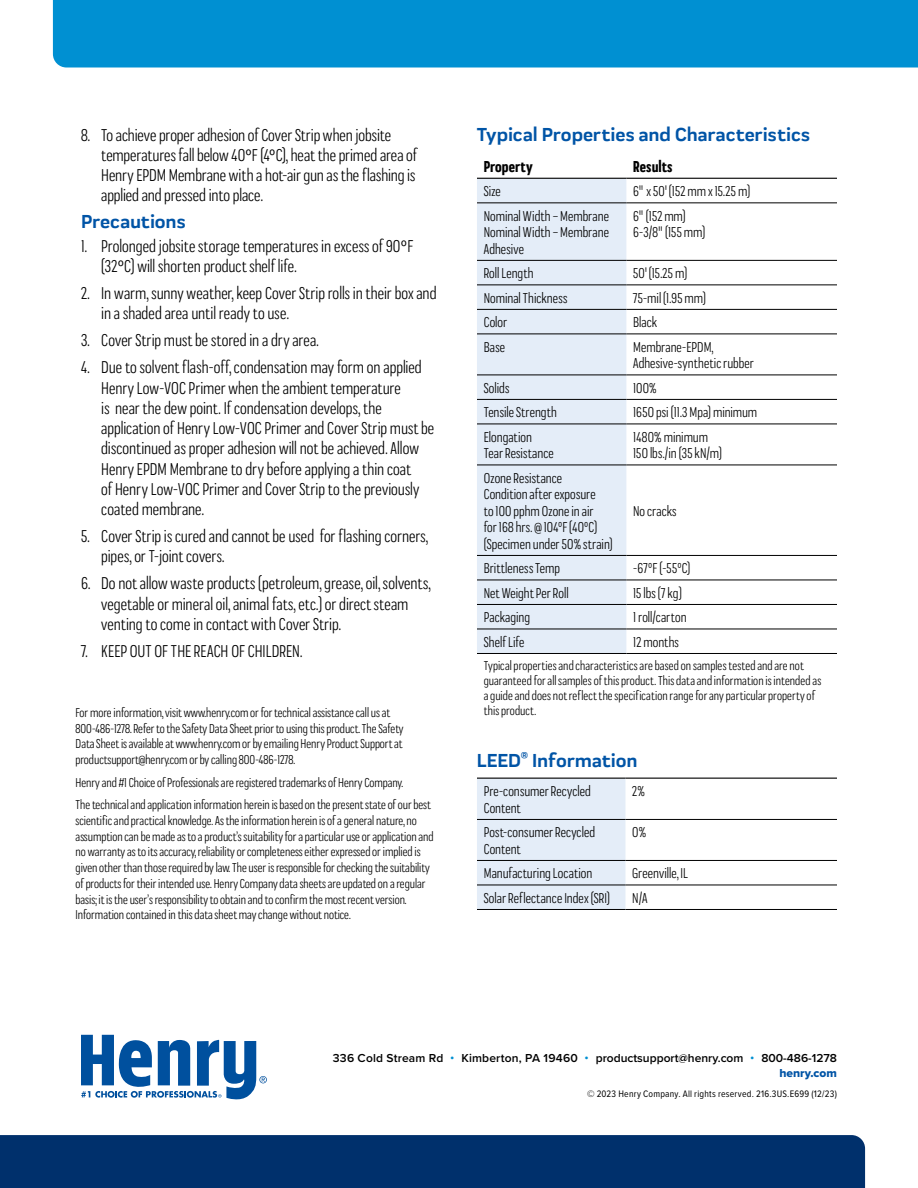
<style>
.page{position:relative;width:918px;height:1188px;background:#fff}
.page>*{position:absolute;margin:0;border:0;box-sizing:border-box;transform-origin:0 0}
.t1{font:700 19.5px "Praktika";letter-spacing:-.005em;color:#0054a6}
.t2{font:condensed 18px/20.2px "Praktika";color:#000}
.t3{font:700 condensed 16.5px "Praktika";letter-spacing:.005em;color:#000}
.t4{font:condensed 15px/16.5px "Praktika";letter-spacing:.005em;color:#000}
.t5{font:condensed 13.5px/15.8px "Praktika";color:#000}
.t6{font:600 12px "Proxima Nova";color:#000}
.t7{font:12px "Proxima Nova Extrabld";color:#0054a6}
.t8{font:9.75px "Proxima Nova Cond";letter-spacing:.02em;color:#000}
.s1{font-family:"Proxima Nova Cond";font-stretch:normal}
.s2{font-stretch:normal}
.s3{color:#0090d2}
</style>
<div class="page">
<svg style="left:81px;top:1035px;width:186px;height:64px"></svg>
<div style="left:53px;top:0;width:865px;height:68px;background:#0090d2"></div>
<div style="left:0;top:1135px;width:865px;height:53px;background:#00306c"></div>
<div style="left:477px;top:779px;width:148px;height:130px;background:#e4edf8"></div>
<hr style="left:477px;top:819px;width:148px;height:1px;background:#000">
<hr style="left:625px;top:819px;width:212px;height:1px;background:#000">
<hr style="left:477px;top:860px;width:148px;height:1px;background:#000">
<hr style="left:625px;top:860px;width:212px;height:1px;background:#000">
<hr style="left:477px;top:885px;width:148px;height:1px;background:#000">
<hr style="left:625px;top:885px;width:212px;height:1px;background:#000">
<hr style="left:477px;top:909px;width:148px;height:1px;background:#000">
<hr style="left:625px;top:909px;width:212px;height:1px;background:#000">
<hr style="left:477px;top:778px;width:148px;height:1px;background:#000">
<hr style="left:625px;top:778px;width:212px;height:1px;background:#000">
<div style="left:477px;top:179px;width:149px;height:474px;background:#e4edf8"></div>
<hr style="left:477px;top:653px;width:149px;height:1px;background:#000">
<hr style="left:626px;top:653px;width:211px;height:1px;background:#000">
<hr style="left:477px;top:203px;width:149px;height:1px;background:#000">
<hr style="left:626px;top:203px;width:211px;height:1px;background:#000">
<hr style="left:477px;top:260px;width:149px;height:1px;background:#000">
<hr style="left:626px;top:260px;width:211px;height:1px;background:#000">
<hr style="left:477px;top:285px;width:149px;height:1px;background:#000">
<hr style="left:626px;top:285px;width:211px;height:1px;background:#000">
<hr style="left:477px;top:334px;width:149px;height:1px;background:#000">
<hr style="left:626px;top:334px;width:211px;height:1px;background:#000">
<hr style="left:477px;top:375px;width:149px;height:1px;background:#000">
<hr style="left:626px;top:375px;width:211px;height:1px;background:#000">
<hr style="left:477px;top:399px;width:149px;height:1px;background:#000">
<hr style="left:626px;top:399px;width:211px;height:1px;background:#000">
<hr style="left:477px;top:424px;width:149px;height:1px;background:#000">
<hr style="left:626px;top:424px;width:211px;height:1px;background:#000">
<hr style="left:477px;top:465px;width:149px;height:1px;background:#000">
<hr style="left:626px;top:465px;width:211px;height:1px;background:#000">
<hr style="left:477px;top:555px;width:149px;height:1px;background:#000">
<hr style="left:626px;top:555px;width:211px;height:1px;background:#000">
<hr style="left:477px;top:580px;width:149px;height:1px;background:#000">
<hr style="left:626px;top:580px;width:211px;height:1px;background:#000">
<hr style="left:477px;top:604px;width:149px;height:1px;background:#000">
<hr style="left:626px;top:604px;width:211px;height:1px;background:#000">
<hr style="left:477px;top:629px;width:149px;height:1px;background:#000">
<hr style="left:626px;top:629px;width:211px;height:1px;background:#000">
<hr style="left:477px;top:309px;width:149px;height:1px;background:#000">
<hr style="left:626px;top:309px;width:211px;height:1px;background:#000">
<hr style="left:477px;top:178px;width:149px;height:1px;background:#000">
<hr style="left:626px;top:178px;width:211px;height:1px;background:#000">
<h2 class="t2" style="left:101px;top:123px;width:318px;text-indent:-20px">8. To achieve proper adhesion of Cover Strip when jobsite temperatures fall below 40<span class="s1">º</span>F (4<span class="s1">º</span>C), heat the primed area of Henry EPDM Membrane with a hot-air gun as the flashing is applied and pressed into place.</h2>
<h1 class="t1" style="left:81px;top:206px;width:106px">Precautions</h1>
<h2 class="t2" style="left:101px;top:234px;width:313px;text-indent:-20px">1. Prolonged jobsite storage temperatures in excess of 90<span class="s1">º</span>F (32<span class="s1">º</span>C) will shorten product shelf life.</h2>
<h2 class="t2" style="left:101px;top:282px;width:337px;text-indent:-20px">2. In warm, sunny weather, keep Cover Strip rolls in their box and in a shaded area until ready to use.</h2>
<h2 class="t2" style="left:81px;top:329px;width:239px">3. Cover Strip must be stored in a dry area.</h2>
<p class="t2" style="left:101px;top:356px;width:335px;text-indent:-20px">4. Due to solvent flash-off, condensation may form on applied Henry Low-VOC Primer when the ambient temperature<br>is near the dew point. If condensation develops, the application of Henry Low-VOC Primer and Cover Strip must be discontinued as proper adhesion will not be achieved. Allow Henry EPDM Membrane to dry before applying a thin coat<br>of Henry Low-VOC Primer and Cover Strip to the previously coated membrane.</p>
<h2 class="t2" style="left:101px;top:525px;width:328px;text-indent:-20px">5. Cover Strip is cured and cannot be used for flashing corners, pipes, or T-joint covers.</h2>
<h2 class="t2" style="left:101px;top:572px;width:331px;text-indent:-20px">6. Do not allow waste products (petroleum, grease, oil, solvents, vegetable or mineral oil, animal fats, etc.) or direct steam venting to come in contact with Cover Strip.</h2>
<h2 class="t2" style="left:81px;top:639px;width:223px">7. KEEP OUT OF THE REACH OF CHILDREN.</h2>
<p class="t5" style="left:76px;top:703px;width:330px">For more information, visit www.henry.com or for technical assistance call us at 800-486-1278. Refer to the Safety Data Sheet prior to using this product. The Safety Data Sheet is available at www.henry.com or by emailing Henry Product Support at productsupport@henry.com or by calling 800-486-1278.</p>
<p class="t5" style="left:76px;top:770px;width:357px;line-height:22.5px">Henry and #1 Choice of Professionals are registered trademarks of Henry Company.<br>The technical and application information herein is based on the present state of our best</p>
<p class="t5" style="left:76px;top:811px;width:360px">scientific and practical knowledge. As the information herein is of a general nature, no assumption can be made as to a product’s suitability for a particular use or application and no warranty as to its accuracy, reliability or completeness either expressed or implied is given other than those required by law. The user is responsible for checking the suitability of products for their intended use. Henry Company data sheets are updated on a regular basis; it is the user’s responsibility to obtain and to confirm the most recent version.<br>Information contained in this data sheet may change without notice.</p>
<h1 class="t1" style="left:477px;top:119px;width:335px">Typical Properties and Characteristics</h1>
<p class="t3" style="left:484px;top:153px;width:50px">Property</p>
<p class="t3" style="left:633px;top:153px;width:41px">Results</p>
<p class="t4" style="left:484px;top:182px;width:19px">Size</p>
<p class="t4" style="left:633px;top:182px;width:119px">6<span class="s2">"</span> x 50' (152 mm x 15.25 m)</p>
<p class="t4" style="left:484px;top:206px;width:127px;text-align:justify">Nominal Width – Membrane Nominal Width – Membrane Adhesive</p>
<p class="t4" style="left:633px;top:206px;width:74px">6<span class="s2">"</span> (152 mm)<br>6-3/8<span class="s2">"</span> (155 mm)</p>
<p class="t4" style="left:484px;top:264px;width:51px">Roll Length</p>
<p class="t4" style="left:633px;top:264px;width:56px">50' (15.25 m)</p>
<p class="t4" style="left:484px;top:288px;width:85px">Nominal Thickness</p>
<p class="t4" style="left:633px;top:288px;width:74px">75-mil (1.95 mm)</p>
<p class="t4" style="left:484px;top:313px;width:25px">Color</p>
<p class="t4" style="left:633px;top:313px;width:25px">Black</p>
<p class="t4" style="left:484px;top:337px;width:23px">Base</p>
<p class="t4" style="left:633px;top:337px;width:122px">Membrane-EPDM,<br>Adhesive-synthetic rubber</p>
<p class="t4" style="left:484px;top:378px;width:27px">Solids</p>
<p class="t4" style="left:633px;top:378px;width:25px">100%</p>
<p class="t4" style="left:484px;top:403px;width:75px">Tensile Strength</p>
<p class="t4" style="left:633px;top:403px;width:126px">1650 psi (11.3 Mpa) minimum</p>
<p class="t4" style="left:484px;top:427px;width:72px">Elongation<br>Tear Resistance</p>
<p class="t4" style="left:633px;top:427px;width:90px">1480% minimum<br>150 lbs./in (35 kN/m)</p>
<p class="t4" style="left:484px;top:468px;width:130px">Ozone Resistance<br>Condition after exposure<br>to 100 pphm Ozone in air<br>for 168 hrs. @ 104°F (40°C) (Specimen under 50% strain)</p>
<p class="t4" style="left:633px;top:501px;width:45px">No cracks</p>
<p class="t4" style="left:484px;top:559px;width:78px">Brittleness Temp</p>
<p class="t4" style="left:633px;top:559px;width:59px">-67°F (-55°C)</p>
<p class="t4" style="left:484px;top:583px;width:86px">Net Weight Per Roll</p>
<p class="t4" style="left:633px;top:583px;width:50px">15 lbs (7 kg)</p>
<p class="t4" style="left:484px;top:608px;width:48px">Packaging</p>
<p class="t4" style="left:633px;top:608px;width:55px">1 roll/carton</p>
<p class="t4" style="left:484px;top:632px;width:42px">Shelf Life</p>
<p class="t4" style="left:633px;top:632px;width:47px">12 months</p>
<p class="t5" style="left:484px;top:657px;width:339px;line-height:15px">Typical properties and characteristics are based on samples tested and are not guaranteed for all samples of this product. This data and information is intended as a guide and does not reflect the specification range for any particular property of this product.</p>
<h1 class="t1" style="left:477px;top:745px;width:162px">LEED<sup>®</sup> Information</h1>
<p class="t4" style="left:484px;top:782px;width:109px">Pre-consumer Recycled<br>Content</p>
<p class="t4" style="left:632px;top:782px;width:14px">2%</p>
<p class="t4" style="left:484px;top:823px;width:113px">Post-consumer Recycled<br>Content</p>
<p class="t4" style="left:632px;top:823px;width:16px">0%</p>
<p class="t4" style="left:484px;top:864px;width:110px">Manufacturing Location</p>
<p class="t4" style="left:632px;top:864px;width:57px">Greenville, IL</p>
<p class="t4" style="left:484px;top:888px;width:128px">Solar Reflectance Index (SRI)</p>
<p class="t4" style="left:632px;top:888px;width:17px">N/A</p>
<p class="t6" style="left:333px;top:1049px;width:506px">336 Cold Stream Rd <span class="s3">•</span> Kimberton, PA 19460 <span class="s3">•</span> productsupport@henry.com <span class="s3">•</span> 800-486-1278</p>
<p class="t7" style="left:779px;top:1064px;width:59px">henry.com</p>
<p class="t8" style="left:587px;top:1087px;width:251px">© 2023 Henry Company. All rights reserved. 216.3US.E699 (12/23)</p>
</div>
